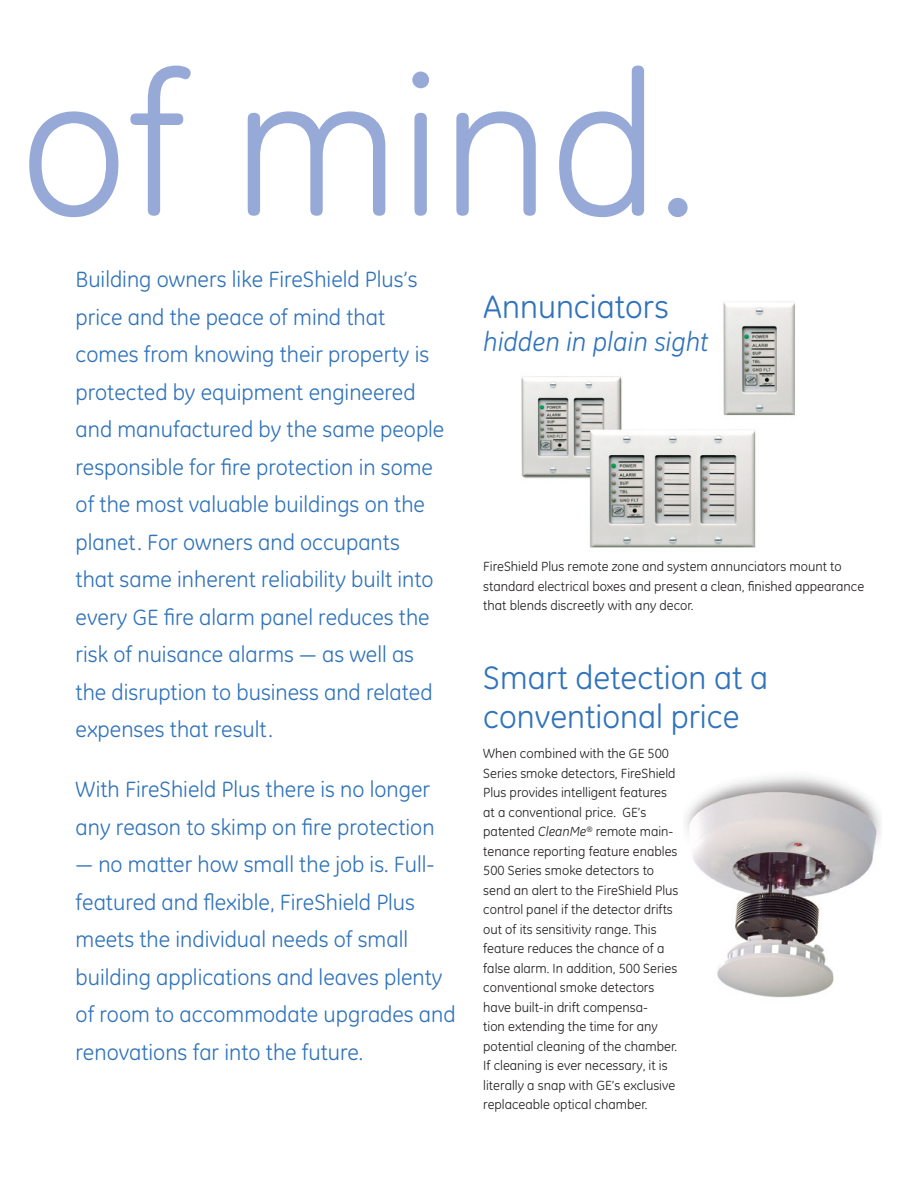
<style>
.page{position:relative;width:918px;height:1188px;background:#fff}
.page>*{position:absolute;margin:0;border:0;box-sizing:border-box;transform-origin:0 0}
.t1{font:199.5px "GE Inspira";color:#97aad7}
.t2{font:33px/39.6px "GE Inspira";color:#3073ba}
.t3{font:italic 27px "GE Inspira";color:#3073ba}
.t4{font:22.5px/37.5px "GE Inspira";color:#3073ba}
.t5{font:13.5px/19.5px "GE Inspira";color:#231f20}
.s1{font-style:italic}
</style>
<div class="page">
<img style="left:521px;top:301px;width:274px;height:247px">
<img style="left:685px;top:776px;width:196px;height:222px">
<h1 class="t1" style="left:20px;top:35px;width:679px">of mind.</h1>
<p class="t4" style="left:76px;top:261px;width:370px">Building owners like FireShield Plus’s price and the peace of mind that comes from knowing their property is protected by equipment engineered and manufactured by the same people responsible for fire protection in some of the most valuable buildings on the planet. For owners and occupants<br>that same inherent reliability built into every GE fire alarm panel reduces the risk of nuisance alarms — as well as the disruption to business and related expenses that result.</p>
<h3 class="t4" style="left:76px;top:771px;width:361px">With FireShield Plus there is no longer any reason to skimp on fire protection</h3>
<h3 class="t4" style="left:76px;top:846px;width:382px">— no matter how small the job is. Full&shy;featured and flexible, FireShield Plus meets the individual needs of small building applications and leaves plenty of room to accommodate upgrades and renovations far into the future.</h3>
<h2 class="t2" style="left:483px;top:287px;width:187px">Annunciators</h2>
<h3 class="t3" style="left:483px;top:326px;width:227px">hidden in plain sight</h3>
<p class="t5" style="left:483px;top:557px;width:382px">FireShield Plus remote zone and system annunciators mount to standard electrical boxes and present a clean, finished appearance that blends discreetly with any decor.</p>
<h2 class="t2" style="left:483px;top:658px;width:286px">Smart detection at a conventional price</h2>
<p class="t5" style="left:483px;top:744px;width:197px">When combined with the GE 500<br>Series smoke detectors, FireShield Plus provides intelligent features at a conventional price. GE’s patented <span class="s1">CleanMe</span><sup>®</sup> remote main&shy;tenance reporting feature enables 500 Series smoke detectors to send an alert to the FireShield Plus control panel if the detector drifts out of its sensitivity range. This feature reduces the chance of a false alarm. In addition, 500 Series conventional smoke detectors have built-in drift compensa-<br>tion extending the time for any potential cleaning of the chamber.<br>If cleaning is ever necessary, it is literally a snap with GE’s exclusive replaceable optical chamber.</p>
</div>
